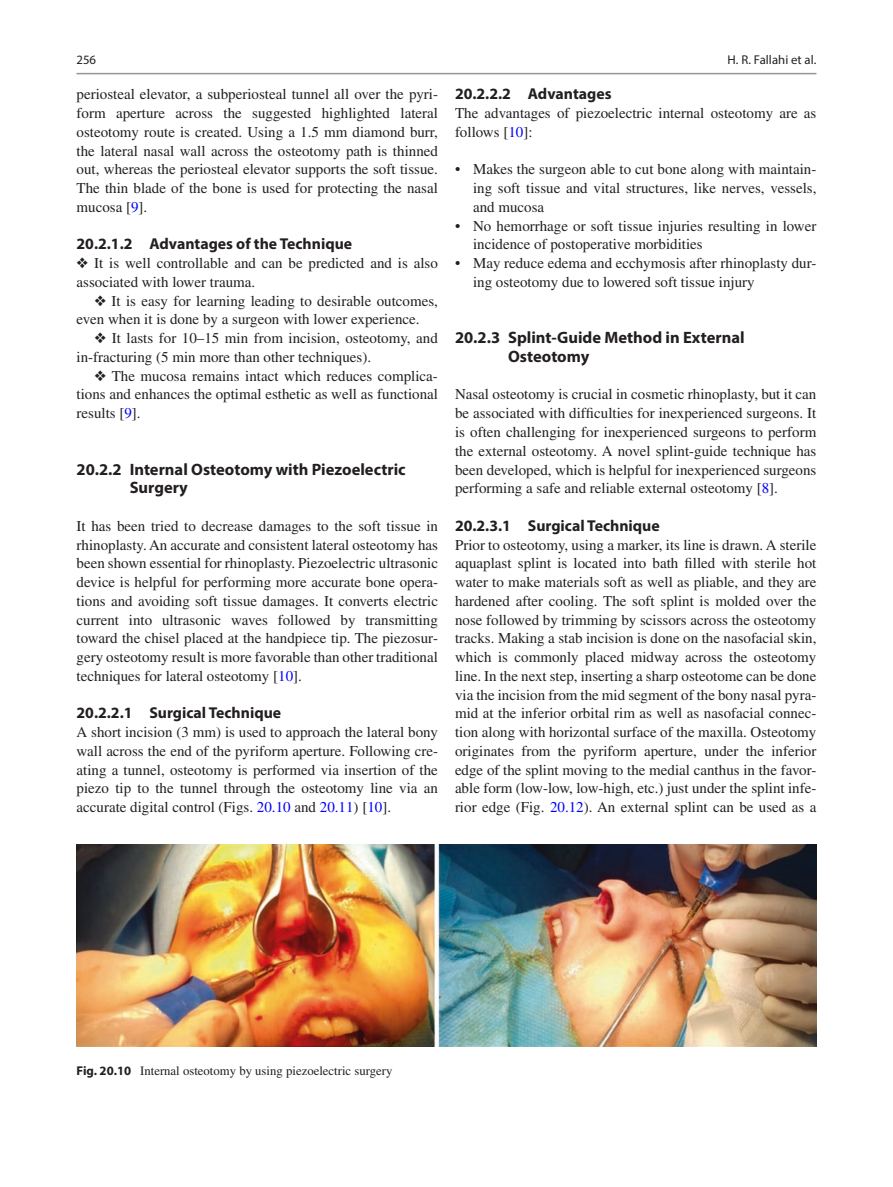
<style>
.page{position:relative;width:893px;height:1187px;background:#fff}
.page>*{position:absolute;margin:0;border:0;box-sizing:border-box;transform-origin:0 0}
.t1{font:700 16.5px/18.8px "Myriad Pro";color:#231f20}
.t2{font:700 15.75px "Myriad Pro";color:#231f20}
.t3{font:15px/18.8px "Times LT Std";color:#231f20;text-align:justify}
.t4{font:12.75px "Times LT Std";color:#231f20}
.t5{font:12.75px "Myriad Pro Regular 2";letter-spacing:.005em;color:#231f20}
.t6{font:12.75px "Myriad Pro";color:#231f20}
.s1{color:#00f}
.s2{font-family:"Myriad Pro";font-weight:700}
</style>
<div class="page">
<img style="left:77px;top:844px;width:739px;height:202px">
<hr style="left:77px;top:73px;width:739px;height:1px;background:#939598">
<p class="t6" style="left:77px;top:52px;width:21px">256</p>
<p class="t3" style="left:77px;top:85px;width:363px">periosteal elevator, a subperiosteal tunnel all over the pyri&shy;form aperture across the suggested highlighted lateral osteotomy route is created. Using a 1.5 mm diamond burr, the lateral nasal wall across the osteotomy path is thinned out, whereas the periosteal elevator supports the soft tissue.<br>The thin blade of the bone is used for protecting the nasal mucosa [<span class="s1">9</span>].</p>
<p class="t2" style="left:77px;top:234px;width:277px">20.2.1.2 Advantages of the Technique</p>
<p class="t3" style="left:77px;top:254px;width:363px">❖ It is well controllable and can be predicted and is also associated with lower trauma.</p>
<p class="t3" style="left:77px;top:291px;width:363px;text-indent:18px">❖ It is easy for learning leading to desirable outcomes, even when it is done by a surgeon with lower experience.</p>
<p class="t3" style="left:77px;top:329px;width:363px;text-indent:18px">❖ It lasts for 10–15 min from incision, osteotomy, and in-fracturing (5 min more than other techniques).</p>
<p class="t3" style="left:77px;top:366px;width:363px;text-indent:18px">❖ The mucosa remains intact which reduces complica&shy;tions and enhances the optimal esthetic as well as functional results [<span class="s1">9</span>].</p>
<p class="t1" style="left:130px;top:459px;width:277px;text-indent:-53px">20.2.2 Internal Osteotomy with Piezoelectric<br>Surgery</p>
<p class="t3" style="left:77px;top:516px;width:363px">It has been tried to decrease damages to the soft tissue in rhinoplasty. An accurate and consistent lateral osteotomy has been shown essential for rhinoplasty. Piezoelectric ultrasonic device is helpful for performing more accurate bone opera&shy;tions and avoiding soft tissue damages. It converts electric current into ultrasonic waves followed by transmitting toward the chisel placed at the handpiece tip. The piezosur&shy;gery osteotomy result is more favorable than other traditional techniques for lateral osteotomy [<span class="s1">10</span>].</p>
<p class="t2" style="left:77px;top:702px;width:206px">20.2.2.1 Surgical Technique</p>
<p class="t3" style="left:77px;top:722px;width:363px">A short incision (3 mm) is used to approach the lateral bony wall across the end of the pyriform aperture. Following cre&shy;ating a tunnel, osteotomy is performed via insertion of the piezo tip to the tunnel through the osteotomy line via an accurate digital control (Figs. <span class="s1">20.10</span> and <span class="s1">20.11</span>) [<span class="s1">10</span>].</p>
<p class="t5" style="left:727px;top:52px;width:90px">H. R. Fallahi et al.</p>
<p class="t2" style="left:455px;top:84px;width:158px">20.2.2.2 Advantages</p>
<p class="t3" style="left:455px;top:104px;width:363px">The advantages of piezoelectric internal osteotomy are as follows [<span class="s1">10</span>]:</p>
<p class="t3" style="left:473px;top:160px;width:345px;text-indent:-18px">• Makes the surgeon able to cut bone along with maintain&shy;ing soft tissue and vital structures, like nerves, vessels, and mucosa</p>
<p class="t3" style="left:473px;top:216px;width:345px;text-indent:-18px">• No hemorrhage or soft tissue injuries resulting in lower incidence of postoperative morbidities</p>
<p class="t3" style="left:473px;top:254px;width:345px;text-indent:-18px">• May reduce edema and ecchymosis after rhinoplasty dur&shy;ing osteotomy due to lowered soft tissue injury</p>
<p class="t1" style="left:508px;top:328px;width:238px;text-indent:-53px">20.2.3 Splint-Guide Method in External<br>Osteotomy</p>
<p class="t3" style="left:455px;top:385px;width:363px">Nasal osteotomy is crucial in cosmetic rhinoplasty, but it can be associated with difficulties for inexperienced surgeons. It is often challenging for inexperienced surgeons to perform the external osteotomy. A novel splint-guide technique has been developed, which is helpful for inexperienced surgeons performing a safe and reliable external osteotomy [<span class="s1">8</span>].</p>
<p class="t2" style="left:455px;top:515px;width:206px">20.2.3.1 Surgical Technique</p>
<p class="t3" style="left:455px;top:535px;width:363px">Prior to osteotomy, using a marker, its line is drawn. A sterile aquaplast splint is located into bath filled with sterile hot water to make materials soft as well as pliable, and they are hardened after cooling. The soft splint is molded over the nose followed by trimming by scissors across the osteotomy tracks. Making a stab incision is done on the nasofacial skin, which is commonly placed midway across the osteotomy line. In the next step, inserting a sharp osteotome can be done via the incision from the mid segment of the bony nasal pyra&shy;mid at the inferior orbital rim as well as nasofacial connec&shy;tion along with horizontal surface of the maxilla. Osteotomy originates from the pyriform aperture, under the inferior edge of the splint moving to the medial canthus in the favor&shy;able form (low-low, low-high, etc.) just under the splint infe&shy;rior edge (Fig. <span class="s1">20.12</span>). An external splint can be used as a</p>
<p class="t4" style="left:77px;top:1063px;width:317px"><span class="s2">Fig. 20.10</span> Internal osteotomy by using piezoelectric surgery</p>
</div>
